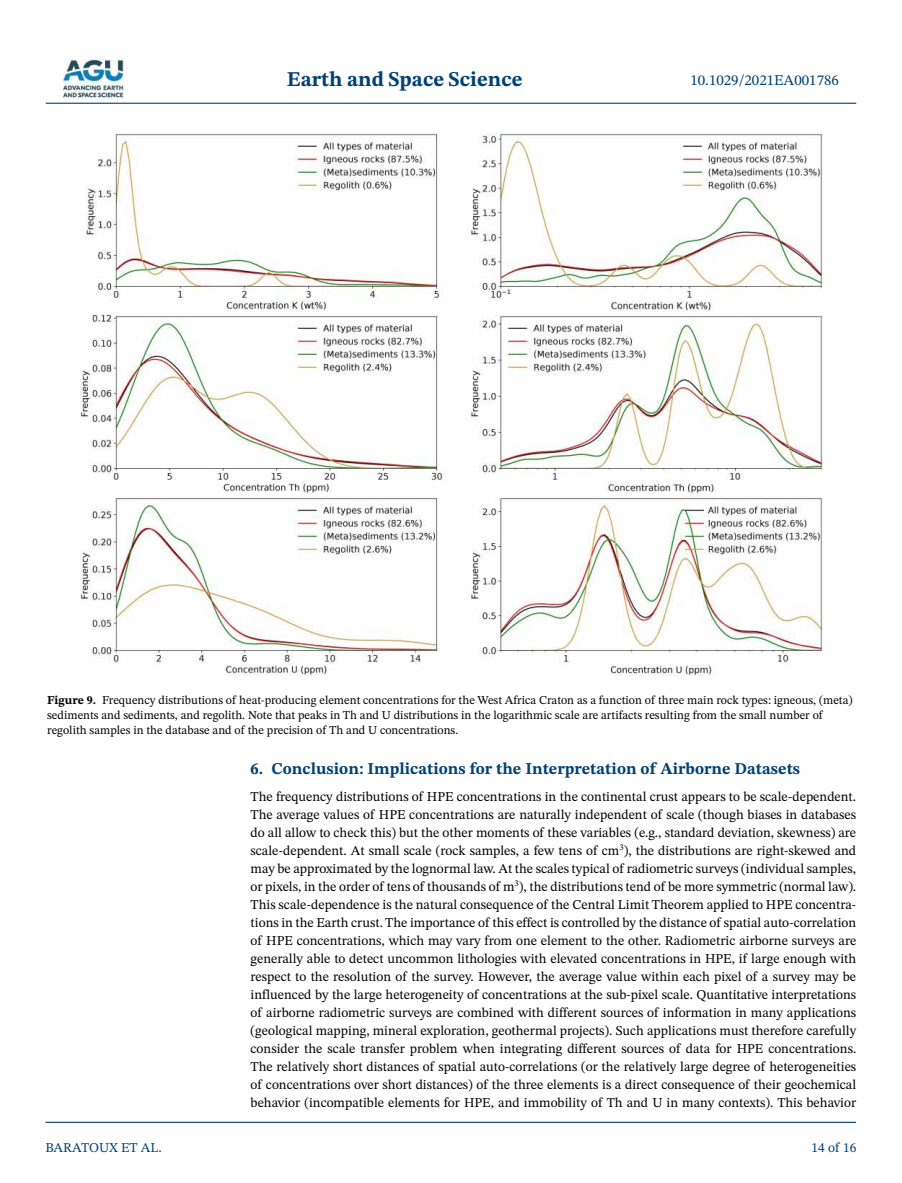
<style>
.page{position:relative;width:902px;height:1183px;background:#fff}
.page>*{position:absolute;margin:0;border:0;box-sizing:border-box;transform-origin:0 0}
.t1{font:700 21px "STIX Two Text";color:#004174}
.t2{font:700 16.5px "STIX Two Text";color:#004174}
.t3{font:15px "STIX Two Text";color:#004174}
.t4{font:13.5px/18px "STIX Two Text";color:#000;text-align:justify}
.t5{font:13.5px "STIX Two Text";color:#004174}
.t6{font:12px/15px "STIX Two Text";color:#000}
.s1{font-weight:700}
</style>
<div class="page">
<img style="left:63px;top:59px;width:60px;height:40px">
<hr style="left:46px;top:103px;width:810px;height:1px;background:#004174">
<hr style="left:45px;top:1121px;width:810px;height:1px;background:#004174">
<img style="left:81px;top:134px;width:741px;height:541px">
<h1 class="t1" style="left:287px;top:64px;width:237px">Earth and Space Science</h1>
<p class="t3" style="left:690px;top:69px;width:150px">10.1029/2021EA001786</p>
<p class="t6" style="left:47px;top:692px;width:806px"><span class="s1">Figure 9.</span> Frequency distributions of heat-producing element concentrations for the West Africa Craton as a function of three main rock types: igneous, (meta) sediments and sediments, and regolith. Note that peaks in Th and U distributions in the logarithmic scale are artifacts resulting from the small number of regolith samples in the database and of the precision of Th and U concentrations.</p>
<p class="t5" style="left:45px;top:1137px;width:118px">BARATOUX ET AL.</p>
<p class="t2" style="left:250px;top:756px;width:551px">6. Conclusion: Implications for the Interpretation of Airborne Datasets</p>
<p class="t4" style="left:250px;top:787px;width:607px">The frequency distributions of HPE concentrations in the continental crust appears to be scale-dependent.<br>The average values of HPE concentrations are naturally independent of scale (though biases in databases do all allow to check this) but the other moments of these variables (e.g., standard deviation, skewness) are scale-dependent. At small scale (rock samples, a few tens of cm<sup>3</sup>), the distributions are right-skewed and may be approximated by the lognormal law. At the scales typical of radiometric surveys (individual samples, or pixels, in the order of tens of thousands of m<sup>3</sup>), the distributions tend of be more symmetric (normal law).<br>This scale-dependence is the natural consequence of the Central Limit Theorem applied to HPE concentra&shy;tions in the Earth crust. The importance of this effect is controlled by the distance of spatial auto-correlation of HPE concentrations, which may vary from one element to the other. Radiometric airborne surveys are generally able to detect uncommon lithologies with elevated concentrations in HPE, if large enough with respect to the resolution of the survey. However, the average value within each pixel of a survey may be influenced by the large heterogeneity of concentrations at the sub-pixel scale. Quantitative interpretations of airborne radiometric surveys are combined with different sources of information in many applications (geological mapping, mineral exploration, geothermal projects). Such applications must therefore carefully consider the scale transfer problem when integrating different sources of data for HPE concentrations.<br>The relatively short distances of spatial auto-correlations (or the relatively large degree of heterogeneities of concentrations over short distances) of the three elements is a direct consequence of their geochemical behavior (incompatible elements for HPE, and immobility of Th and U in many contexts). This behavior</p>
<p class="t5" style="left:811px;top:1137px;width:46px">14 of 16</p>
</div>
